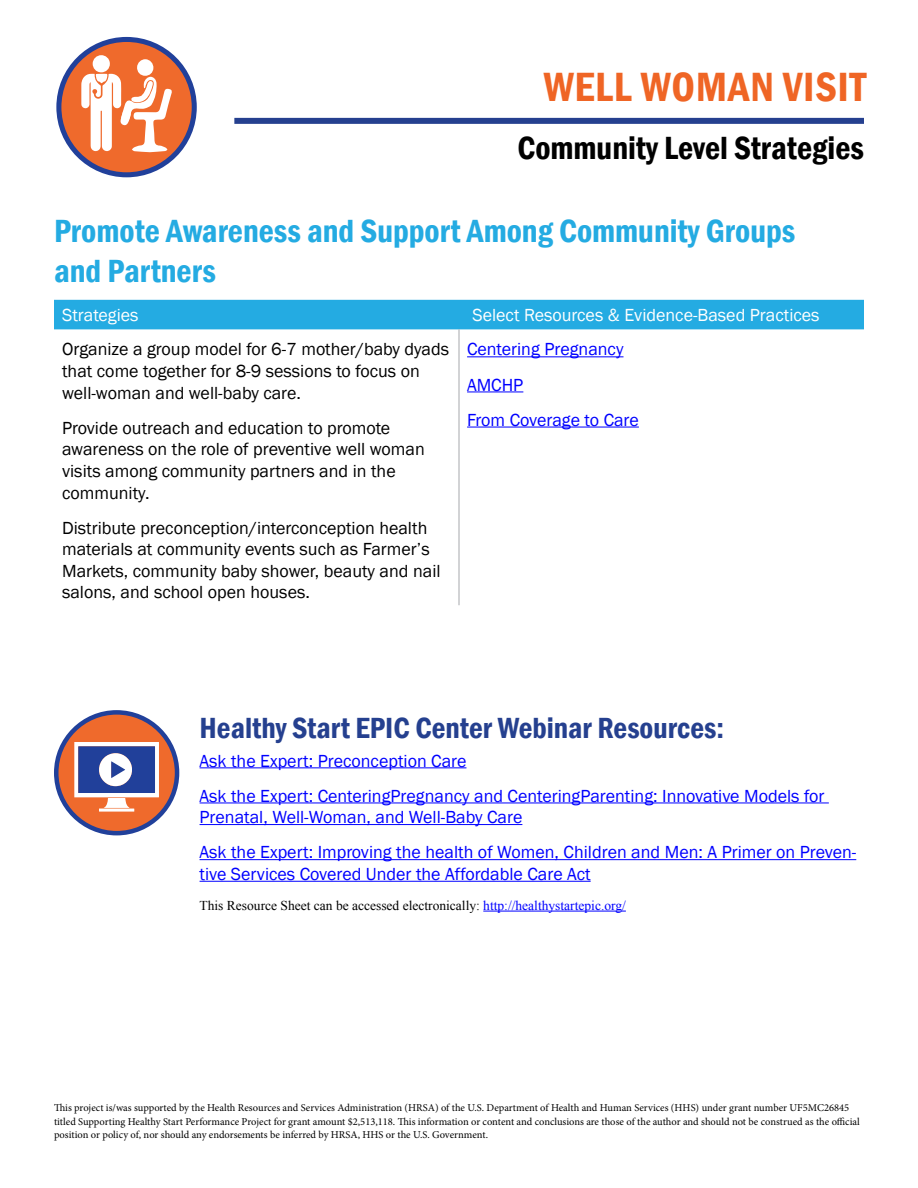
<style>
.page{position:relative;width:918px;height:1188px;background:#fff}
.page>*{position:absolute;margin:0;border:0;box-sizing:border-box;transform-origin:0 0}
.t1{font:600 condensed 42px "Franklin Gothic";letter-spacing:.015em;color:#ef6525}
.table_headings{font:600 condensed 33px/39.6px "Franklin Gothic";color:#24abe2}
.t2{font:600 condensed 33px "Franklin Gothic";color:#000}
.headings{font:600 condensed 30px "Franklin Gothic";color:#25408f}
.t3{font:18px/21.6px "Franklin Gothic";color:#000}
.hyperlinks{font:18px/21.6px "Franklin Gothic";color:#00f}
.t4{font:18px "Franklin Gothic";color:#fff}
.t5{font:13.5px "Times New Roman";color:#000}
.t6{font:10.5px/13.5px "Minion Pro";color:#000}
.s1{color:#00f}
</style>
<div class="page">
<div style="left:54px;top:300px;width:810px;height:29px;background:#24abe2"></div>
<hr style="left:459px;top:329px;width:1px;height:276px;background:#a7a9ac">
<div style="left:59px;top:39px;width:135px;height:136px;background:#ef6a2c;border-radius:50%"></div>
<div style="left:56px;top:37px;width:141px;height:140px;border:5px solid #21409a;border-radius:50%"></div>
<div style="left:93px;top:55px;width:17px;height:17px;background:#fff;border-radius:50%"></div>
<div style="left:137px;top:59px;width:17px;height:17px;background:#fff;border-radius:50%"></div>
<svg style="left:81px;top:73px;width:91px;height:79px"></svg>
<hr style="left:467px;top:356px;width:157px;height:1px;background:#00f">
<hr style="left:467px;top:391px;width:56px;height:1px;background:#00f">
<hr style="left:467px;top:427px;width:172px;height:1px;background:#00f">
<div style="left:234px;top:118px;width:630px;height:6px;background:#25408f"></div>
<div style="left:56px;top:712px;width:121px;height:121px;background:#ef6a2c;border-radius:50%"></div>
<div style="left:54px;top:710px;width:125px;height:125px;border:4px solid #21409a;border-radius:50%"></div>
<svg style="left:74px;top:742px;width:85px;height:70px;background:#928aab"></svg>
<hr style="left:200px;top:767px;width:266px;height:1px;background:#00f">
<hr style="left:200px;top:803px;width:629px;height:1px;background:#00f">
<hr style="left:200px;top:824px;width:322px;height:1px;background:#00f">
<hr style="left:200px;top:859px;width:656px;height:1px;background:#00f">
<hr style="left:200px;top:881px;width:391px;height:1px;background:#00f">
<hr style="left:483px;top:911px;width:143px;height:1px;background:#00f">
<p class="t1" style="left:544px;top:59px;width:324px">WELL WOMAN VISIT</p>
<p class="t2" style="left:517px;top:126px;width:348px">Community Level Strategies</p>
<p class="table_headings" style="left:54px;top:211px;width:743px">Promote Awareness and Support Among Community Groups and Partners</p>
<p class="t4" style="left:62px;top:304px;width:78px">Strategies</p>
<p class="t4" style="left:472px;top:304px;width:349px">Select Resources &amp; Evidence-Based Practices</p>
<p class="t3" style="left:62px;top:339px;width:389px">Organize a group model for 6-7 mother/baby dyads that come together for 8-9 sessions to focus on well-woman and well-baby care.</p>
<p class="t3" style="left:62px;top:417px;width:364px">Provide outreach and education to promote awareness on the role of preventive well woman visits among community partners and in the community.</p>
<p class="t3" style="left:62px;top:517px;width:380px">Distribute preconception/interconception health materials at community events such as Farmer’s Markets, community baby shower, beauty and nail salons, and school open houses.</p>
<p class="hyperlinks" style="left:467px;top:339px;width:158px">Centering Pregnancy</p>
<p class="hyperlinks" style="left:467px;top:374px;width:58px">AMCHP</p>
<p class="hyperlinks" style="left:467px;top:409px;width:173px">From Coverage to Care</p>
<p class="headings" style="left:200px;top:708px;width:526px">Healthy Start EPIC Center Webinar Resources:</p>
<p class="hyperlinks" style="left:200px;top:750px;width:268px">Ask the Expert: Preconception Care</p>
<p class="hyperlinks" style="left:200px;top:785px;width:626px">Ask the Expert: CenteringPregnancy and CenteringParenting: Innovative Models for<br>Prenatal, Well-Woman, and Well-Baby Care</p>
<p class="hyperlinks" style="left:200px;top:842px;width:658px">Ask the Expert: Improving the health of Women, Children and Men: A Primer on Preven&shy;tive Services Covered Under the Affordable Care Act</p>
<p class="t5" style="left:200px;top:896px;width:428px">This Resource Sheet can be accessed electronically: <span class="s1">http://healthystartepic.org/</span></p>
<p class="t6" style="left:54px;top:1101px;width:807px">This project is/was supported by the Health Resources and Services Administration (HRSA) of the U.S. Department of Health and Human Services (HHS) under grant number UF5MC26845 titled Supporting Healthy Start Performance Project for grant amount $2,513,118. This information or content and conclusions are those of the author and should not be construed as the official position or policy of, nor should any endorsements be inferred by HRSA, HHS or the U.S. Government.</p>
</div>
